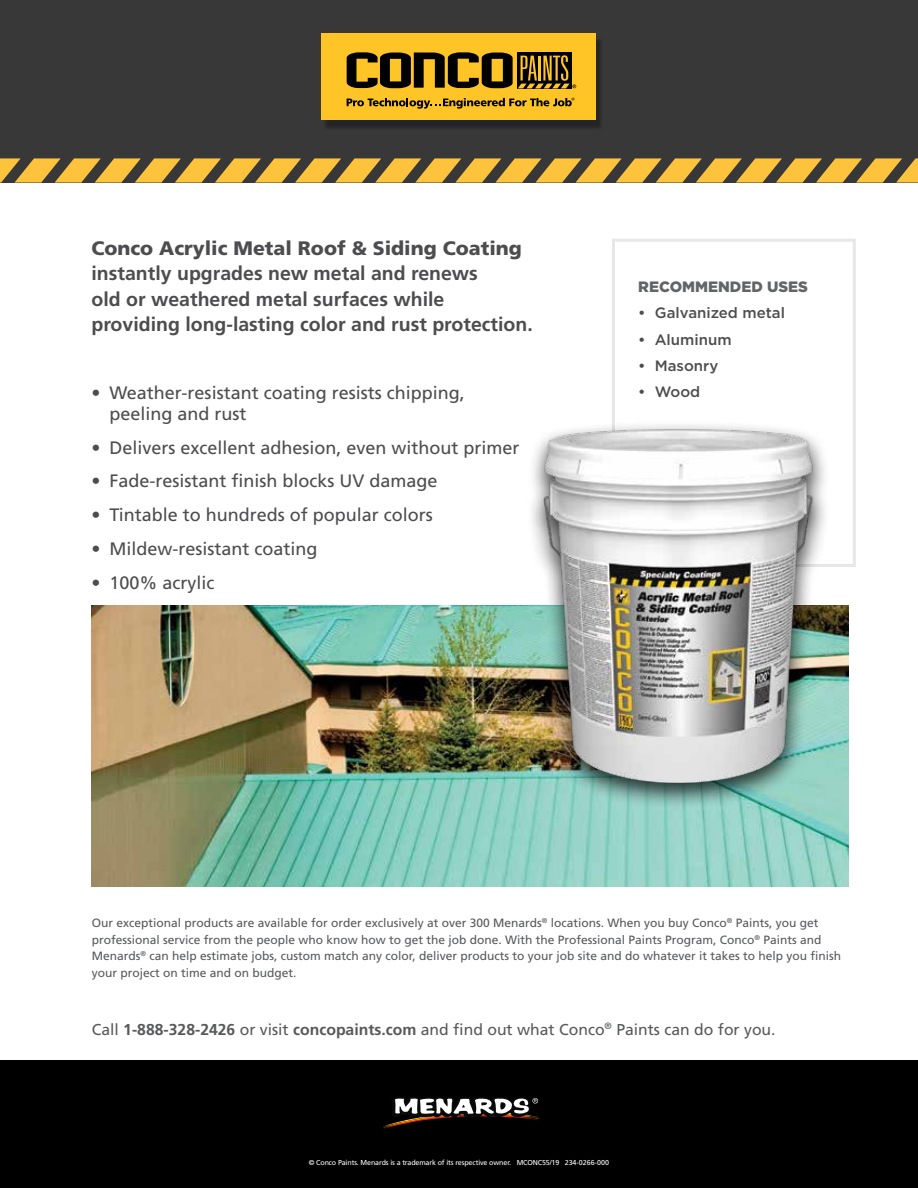
<style>
.page{position:relative;width:918px;height:1188px;background:#fff}
.page>*{position:absolute;margin:0;border:0;box-sizing:border-box;transform-origin:0 0}
.t1{font:700 19.5px/25.5px "Frutiger LT Pro";color:#4d4d4f}
.t2{font:900 19.5px "Frutiger LT Pro";color:#4d4d4f}
.t3{font:18px/21px "Frutiger LT Pro";color:#4d4d4f}
.t4{font:15.75px "Frutiger LT Pro";color:#58595b}
.t5{font:500 15px "Gotham";color:#4d4d4f}
.t6{font:900 15px "Gotham";color:#636466}
.t7{font:12px/16.5px "Frutiger LT Pro";color:#58595b}
.t8{font:7.2px "Frutiger LT Pro";letter-spacing:-.02em;color:#fff}
.s1{font-weight:700}
</style>
<div class="page">
<div style="left:612px;top:239px;width:244px;height:328px;border:3px solid #e6e7e8"></div>
<div style="left:0;top:0;width:918px;height:183px;background:#383839"></div>
<div style="left:323px;top:38px;width:280px;height:92px;background:#000;opacity:.35"></div>
<div style="left:322px;top:33px;width:274px;height:87px;background:#ffc425"></div>
<svg style="left:347px;top:52px;width:229px;height:36px"></svg>
<svg style="left:347px;top:98px;width:227px;height:11px"></svg>
<img style="left:92px;top:605px;width:757px;height:281px">
<img style="left:518px;top:400px;width:314px;height:405px">
<div style="left:0;top:1061px;width:918px;height:127px;background:#000"></div>
<svg style="left:383px;top:1097px;width:157px;height:32px"></svg>
<svg style="left:0;top:158px;width:918px;height:25px"></svg>
<h1 class="t2" style="left:92px;top:236px;width:432px">Conco Acrylic Metal Roof &amp; Siding Coating</h1>
<h1 class="t1" style="left:92px;top:261px;width:443px">instantly upgrades new metal and renews<br>old or weathered metal surfaces while providing long-lasting color and rust protection.</h1>
<h2 class="t3" style="left:110px;top:382px;width:357px;text-indent:-18px">• Weather-resistant coating resists chipping, peeling and rust</h2>
<h2 class="t3" style="left:92px;top:437px;width:430px">• Delivers excellent adhesion, even without primer</h2>
<h2 class="t3" style="left:92px;top:471px;width:348px">• Fade-resistant finish blocks UV damage</h2>
<h2 class="t3" style="left:92px;top:505px;width:343px">• Tintable to hundreds of popular colors</h2>
<h2 class="t3" style="left:92px;top:538px;width:228px">• Mildew-resistant coating</h2>
<h2 class="t3" style="left:92px;top:572px;width:125px">• 100% acrylic</h2>
<p class="t6" style="left:638px;top:276px;width:171px">RECOMMENDED USES</p>
<p class="t5" style="left:638px;top:303px;width:148px">• Galvanized metal</p>
<p class="t5" style="left:638px;top:329px;width:95px">• Aluminum</p>
<p class="t5" style="left:638px;top:356px;width:82px">• Masonry</p>
<p class="t5" style="left:638px;top:382px;width:64px">• Wood</p>
<p class="t7" style="left:92px;top:915px;width:751px">Our exceptional products are available for order exclusively at over 300 Menards<sup>®</sup> locations. When you buy Conco<sup>®</sup> Paints, you get professional service from the people who know how to get the job done. With the Professional Paints Program, Conco<sup>®</sup> Paints and Menards<sup>®</sup> can help estimate jobs, custom match any color, deliver products to your job site and do whatever it takes to help you finish your project on time and on budget.</p>
<h3 class="t4" style="left:92px;top:1020px;width:685px">Call <span class="s1">1-888-328-2426</span> or visit <span class="s1">concopaints.com</span> and find out what Conco<sup>®</sup> Paints can do for you.</h3>
<p class="t8" style="left:309px;top:1159px;width:302px">© Conco Paints. Menards is a trademark of its respective owner. MCONC55/19 234-0266-000</p>
</div>
